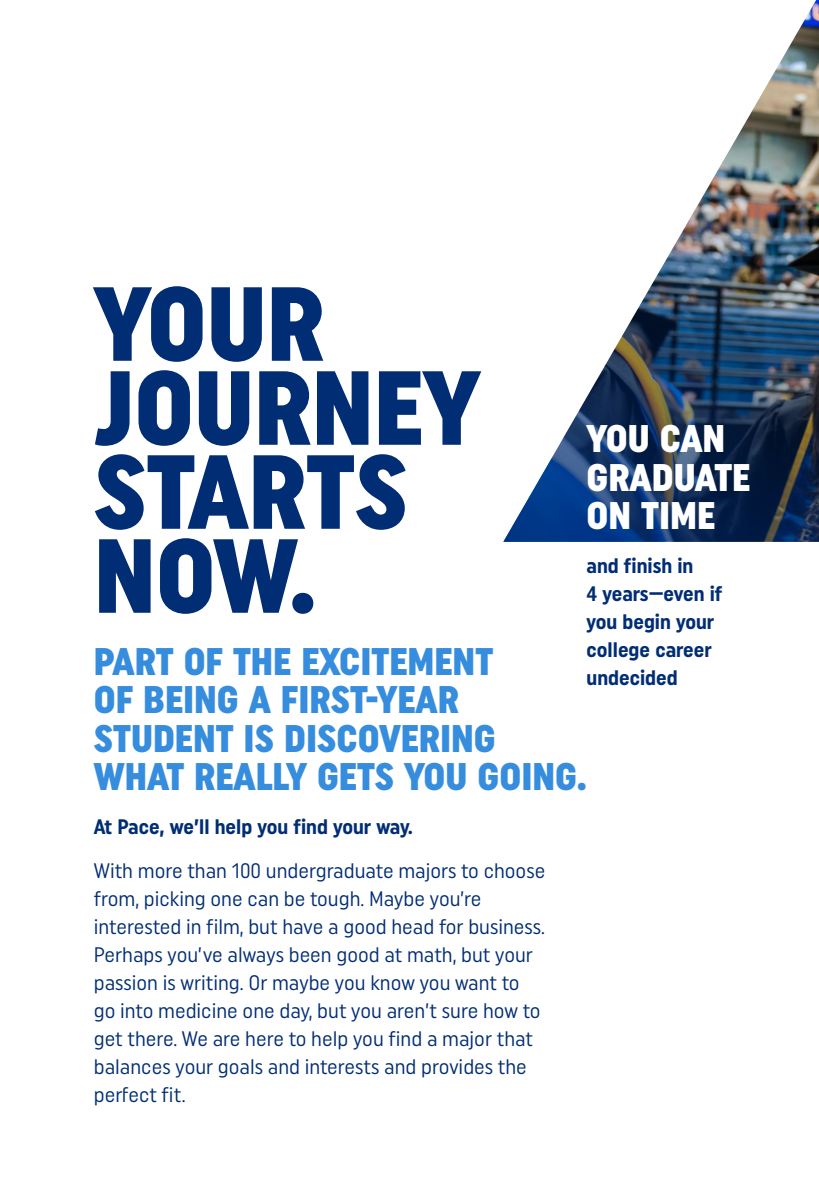
<style>
.page{position:relative;width:819px;height:1197px;background:#fff}
.page>*{position:absolute;margin:0;border:0;box-sizing:border-box;transform-origin:0 0}
.t1{font:900 condensed 105px/84px "Uniform";color:#002d74}
.t2{font:900 condensed 38.5px/38.5px "Uniform";color:#368ddd}
.t3{font:900 condensed 38.5px/38.5px "Uniform";color:#fff}
.t4{font:condensed 21px/28px "Uniform";color:#002d74}
.t5{font:700 condensed 21px/28px "Uniform";color:#002d74}
</style>
<div class="page">
<img style="left:503px;top:0;width:316px;height:542px">
<h1 class="t1" style="left:94px;top:280px;width:388px">YOUR<br>JOURNEY<br>STARTS<br>NOW.</h1>
<h2 class="t2" style="left:94px;top:642px;width:495px">PART OF THE EXCITEMENT<br>OF BEING A FIRST-YEAR<br>STUDENT IS DISCOVERING<br>WHAT REALLY GETS YOU GOING.</h2>
<p class="t5" style="left:94px;top:812px;width:321px">At Pace, we’ll help you find your way.</p>
<p class="t4" style="left:94px;top:856px;width:453px">With more than 100 undergraduate majors to choose from, picking one can be tough. Maybe you’re interested in film, but have a good head for business.<br>Perhaps you’ve always been good at math, but your passion is writing. Or maybe you know you want to go into medicine one day, but you aren’t sure how to get there. We are here to help you find a major that balances your goals and interests and provides the perfect fit.</p>
<h2 class="t3" style="left:587px;top:419px;width:165px">YOU CAN<br>GRADUATE<br>ON TIME</h2>
<p class="t5" style="left:587px;top:551px;width:137px">and finish in<br>4 years—even if you begin your college career undecided</p>
</div>
